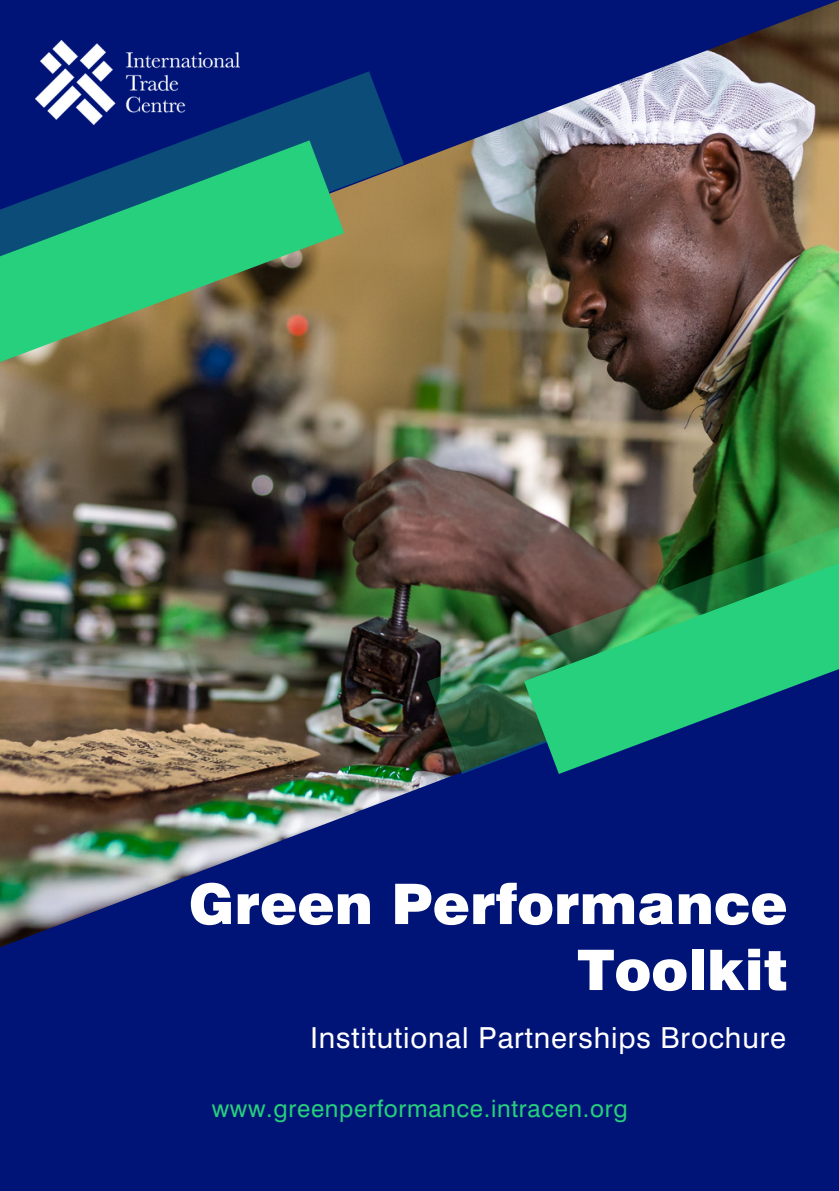
<style>
.page{position:relative;width:839px;height:1191px;background:#fff}
.page>*{position:absolute;margin:0;border:0;box-sizing:border-box;transform-origin:0 0}
.t1{font:900 56px/66px "Swiss 721 BT";color:#fff;text-align:right}
.t2{font:29px "Swiss 721 BT";letter-spacing:.03em;color:#fff}
.t3{font:24px "Swiss 721 BT";letter-spacing:.03em;color:#26d07c}
</style>
<div class="page">
<div style="left:0;top:0;width:838px;height:1191px;background:#001478"></div>
<img style="left:0;top:0;width:838px;height:948px">
<svg style="left:0;top:59px;width:454px;height:412px"></svg>
<img style="left:379px;top:492px;width:35px;height:300px">
<img style="left:414px;top:443px;width:424px;height:412px">
<img style="left:35px;top:41px;width:204px;height:84px">
<h2 class="t1" style="left:189px;top:875px;width:600px">Green Performance<br>Toolkit</h2>
<h1 class="t2" style="left:310px;top:1021px;width:477px">Institutional Partnerships Brochure</h1>
<p class="t3" style="left:212px;top:1094px;width:417px">www.greenperformance.intracen.org</p>
</div>
